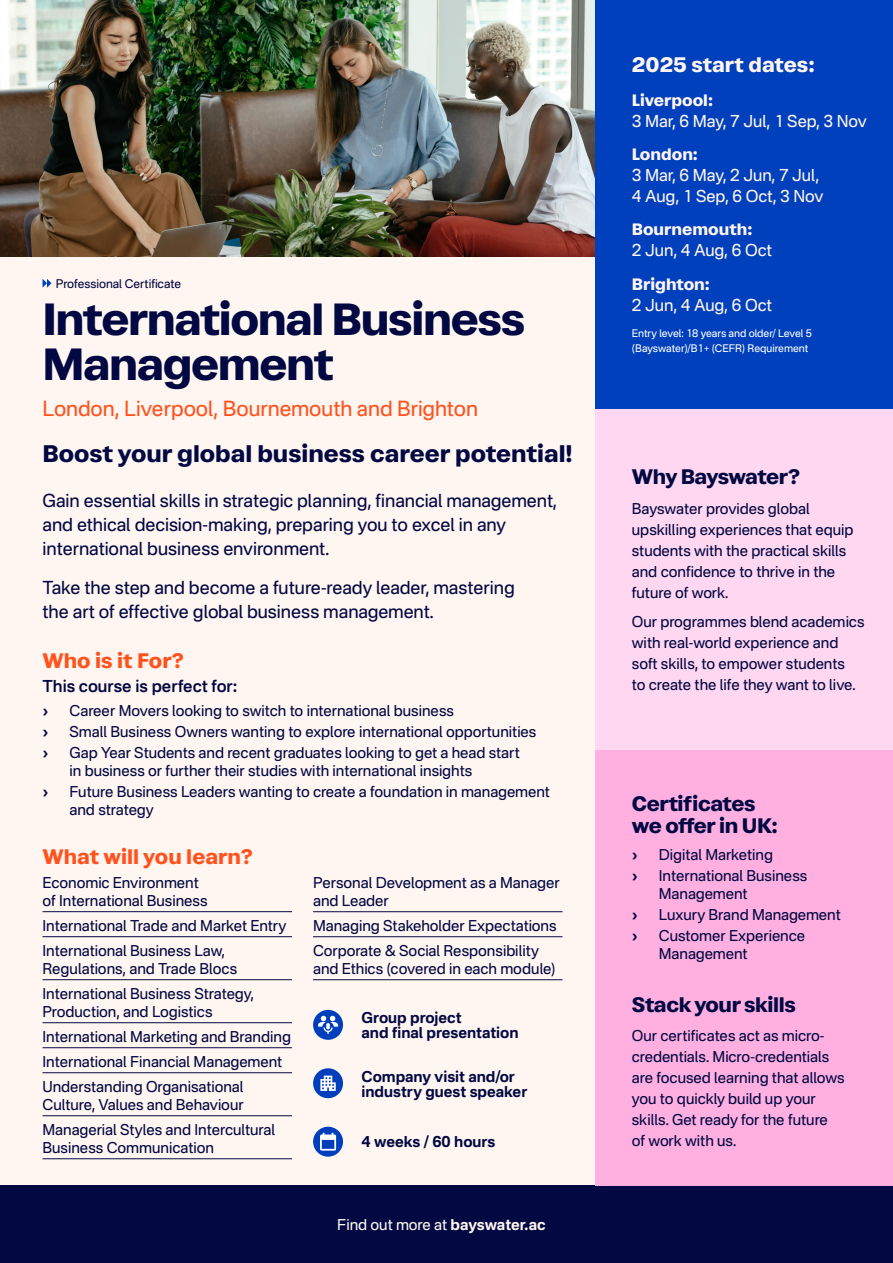
<style>
.page{position:relative;width:893px;height:1263px;background:#fff6f1}
.page>*{position:absolute;margin:0;border:0;box-sizing:border-box;transform-origin:0 0}
.H1_Title{font:700 45px/45px "Atak";letter-spacing:-.03em;color:#020842}
.Large_Body{font:700 24px "Atak";color:#020842}
.Subheader{font:700 21px/22.5px "Atak";letter-spacing:-.02em;color:#020842}
.t1{font:21px "Nacelle";letter-spacing:-.005em;color:#ff521d}
.Subheader-2{font:700 21px "Atak";color:#ff521d}
.H1_Title-2{font:700 21px "Atak";color:#fff6f1}
.Large_Body-2{font:18px/24px "Nacelle";letter-spacing:-.005em;color:#020842}
.H1_Title-3{font:16.5px/21px "Nacelle";color:#fff6f1}
.Bullet_List{font:600 16.5px "Nacelle";color:#020842}
.Subheader-3{font:15px/21px "Nacelle";letter-spacing:-.005em;color:#020842}
.Line_List{font:15px/18px "Nacelle";letter-spacing:-.005em;color:#020842}
.Large_Body-3{font:700 15px/15px "Nacelle";color:#020842}
.URL{font:15px "Nacelle";letter-spacing:-.005em;color:#fff6f1}
.Page_Details{font:12px "Nacelle";color:#020842}
.H1_Title-4{font:10.5px/15px "Nacelle";letter-spacing:-.005em;color:#fff}
.s1{font-weight:700}
.s2{font-family:"Atak";font-weight:700}
</style>
<div class="page">
<img style="left:0;top:0;width:595px;height:256px">
<div style="left:595px;top:0;width:298px;height:409px;background:#0040bd"></div>
<div style="left:0;top:1185px;width:893px;height:78px;background:#020842"></div>
<hr style="left:43px;top:911px;width:249px;height:1px;background:#020842">
<hr style="left:43px;top:936px;width:249px;height:1px;background:#020842">
<hr style="left:43px;top:979px;width:249px;height:1px;background:#020842">
<hr style="left:43px;top:1022px;width:249px;height:1px;background:#020842">
<hr style="left:43px;top:1047px;width:249px;height:1px;background:#020842">
<hr style="left:43px;top:1072px;width:249px;height:1px;background:#020842">
<hr style="left:43px;top:1115px;width:249px;height:1px;background:#020842">
<hr style="left:43px;top:1158px;width:249px;height:1px;background:#020842">
<svg style="left:43px;top:279px;width:8px;height:9px"></svg>
<div style="left:313px;top:1068px;width:30px;height:30px;background:#003fbc;border-radius:50%"></div>
<svg style="left:320px;top:1075px;width:16px;height:16px"></svg>
<svg style="left:313px;top:1127px;width:30px;height:30px"></svg>
<svg style="left:320px;top:1133px;width:16px;height:17px"></svg>
<hr style="left:313px;top:911px;width:249px;height:1px;background:#020842">
<hr style="left:313px;top:936px;width:249px;height:1px;background:#020842">
<hr style="left:313px;top:979px;width:249px;height:1px;background:#020842">
<div style="left:595px;top:409px;width:298px;height:341px;background:#ffd7f0"></div>
<div style="left:595px;top:750px;width:298px;height:435px;background:#ffb0e1"></div>
<div style="left:313px;top:1010px;width:30px;height:30px;background:#003fbc;border-radius:50%"></div>
<svg style="left:318px;top:1016px;width:20px;height:18px"></svg>
<p class="Page_Details" style="left:56px;top:276px;width:127px">Professional Certificate</p>
<p class="H1_Title" style="left:43px;top:297px;width:484px">International Business<br>Management</p>
<p class="t1" style="left:43px;top:395px;width:437px">London, Liverpool, Bournemouth and Brighton</p>
<p class="Large_Body" style="left:43px;top:438px;width:532px">Boost your global business career potential!</p>
<p class="Large_Body-2" style="left:43px;top:488px;width:516px">Gain essential skills in strategic planning, financial management, and ethical decision-making, preparing you to excel in any international business environment.</p>
<p class="Large_Body-2" style="left:43px;top:575px;width:474px">Take the step and become a future-ready leader, mastering the art of effective global business management.</p>
<p class="Subheader-2" style="left:43px;top:647px;width:143px">Who is it For?</p>
<p class="Bullet_List" style="left:43px;top:675px;width:196px">This course is perfect for:</p>
<p class="Large_Body-3" style="left:43px;top:702px;width:8px">›</p>
<p class="Subheader-3" style="left:70px;top:699px;width:386px">Career Movers looking to switch to international business</p>
<p class="Large_Body-3" style="left:43px;top:723px;width:8px">›</p>
<p class="Subheader-3" style="left:70px;top:720px;width:468px">Small Business Owners wanting to explore international opportunities</p>
<p class="Large_Body-3" style="left:43px;top:744px;width:8px">›</p>
<p class="Subheader-3" style="left:70px;top:743px;width:452px;line-height:18px">Gap Year Students and recent graduates looking to get a head start in business or further their studies with international insights</p>
<p class="Large_Body-3" style="left:43px;top:783px;width:8px">›</p>
<p class="Subheader-3" style="left:70px;top:782px;width:482px;line-height:18px">Future Business Leaders wanting to create a foundation in management and strategy</p>
<p class="Subheader-2" style="left:43px;top:843px;width:212px">What will you learn?</p>
<p class="Line_List" style="left:43px;top:873px;width:167px">Economic Environment of International Business</p>
<p class="Line_List" style="left:43px;top:916px;width:245px">International Trade and Market Entry</p>
<p class="Line_List" style="left:43px;top:941px;width:196px">International Business Law,<br>Regulations, and Trade Blocs</p>
<p class="Line_List" style="left:43px;top:984px;width:213px">International Business Strategy,<br>Production, and Logistics</p>
<p class="Line_List" style="left:43px;top:1027px;width:250px">International Marketing and Branding</p>
<p class="Line_List" style="left:43px;top:1052px;width:241px">International Financial Management</p>
<p class="Line_List" style="left:43px;top:1077px;width:203px">Understanding Organisational<br>Culture, Values and Behaviour</p>
<p class="Line_List" style="left:43px;top:1120px;width:234px">Managerial Styles and Intercultural<br>Business Communication</p>
<p class="Line_List" style="left:313px;top:873px;width:248px">Personal Development as a Manager and Leader</p>
<p class="Line_List" style="left:313px;top:916px;width:245px">Managing Stakeholder Expectations</p>
<p class="Line_List" style="left:313px;top:941px;width:244px">Corporate &amp; Social Responsibility and Ethics (covered in each module)</p>
<p class="Large_Body-3" style="left:362px;top:1010px;width:158px">Group project<br>and final presentation</p>
<p class="Large_Body-3" style="left:362px;top:1068px;width:167px">Company visit and/or industry guest speaker</p>
<p class="Large_Body-3" style="left:362px;top:1134px;width:135px">4 weeks / 60 hours</p>
<p class="URL" style="left:337px;top:1215px;width:210px">Find out more at <span class="s1">bayswater.ac</span></p>
<p class="H1_Title-2" style="left:632px;top:52px;width:184px">2025 start dates:</p>
<p class="H1_Title-3" style="left:632px;top:89px;width:236px"><span class="s2">Liverpool:<br></span>3 Mar, 6 May, 7 Jul, 1 Sep, 3 Nov</p>
<p class="H1_Title-3" style="left:632px;top:143px;width:193px"><span class="s2">London:<br></span>3 Mar, 6 May, 2 Jun, 7 Jul,<br>4 Aug, 1 Sep, 6 Oct, 3 Nov</p>
<p class="H1_Title-3" style="left:632px;top:219px;width:142px"><span class="s2">Bournemouth:<br></span>2 Jun, 4 Aug, 6 Oct</p>
<p class="H1_Title-3" style="left:632px;top:273px;width:142px"><span class="s2">Brighton:<br></span>2 Jun, 4 Aug, 6 Oct</p>
<p class="H1_Title-4" style="left:632px;top:325px;width:182px">Entry level: 18 years and older/ Level 5 (Bayswater)/B1+ (CEFR) Requirement</p>
<p class="Subheader" style="left:632px;top:465px;width:170px">Why Bayswater?</p>
<p class="Subheader-3" style="left:632px;top:497px;width:223px">Bayswater provides global upskilling experiences that equip students with the practical skills and confidence to thrive in the future of work.</p>
<p class="Subheader-3" style="left:632px;top:611px;width:234px">Our programmes blend academics with real-world experience and soft skills, to empower students<br>to create the life they want to live.</p>
<p class="Subheader" style="left:632px;top:792px;width:147px">Certificates we offer in UK:</p>
<p class="Large_Body-3" style="left:632px;top:847px;width:8px">›</p>
<p class="Subheader-3" style="left:659px;top:844px;width:116px">Digital Marketing</p>
<p class="Large_Body-3" style="left:632px;top:868px;width:8px">›</p>
<p class="Subheader-3" style="left:659px;top:866px;width:150px;line-height:18px">International Business<br>Management</p>
<p class="Large_Body-3" style="left:632px;top:907px;width:8px">›</p>
<p class="Subheader-3" style="left:659px;top:904px;width:183px">Luxury Brand Management</p>
<p class="Large_Body-3" style="left:632px;top:928px;width:8px">›</p>
<p class="Subheader-3" style="left:659px;top:926px;width:148px;line-height:18px">Customer Experience<br>Management</p>
<p class="Subheader" style="left:632px;top:993px;width:166px">Stack your skills</p>
<p class="Subheader-3" style="left:632px;top:1025px;width:214px">Our certificates act as micro&shy;credentials. Micro-credentials are focused learning that allows you to quickly build up your skills. Get ready for the future of work with us.</p>
</div>
